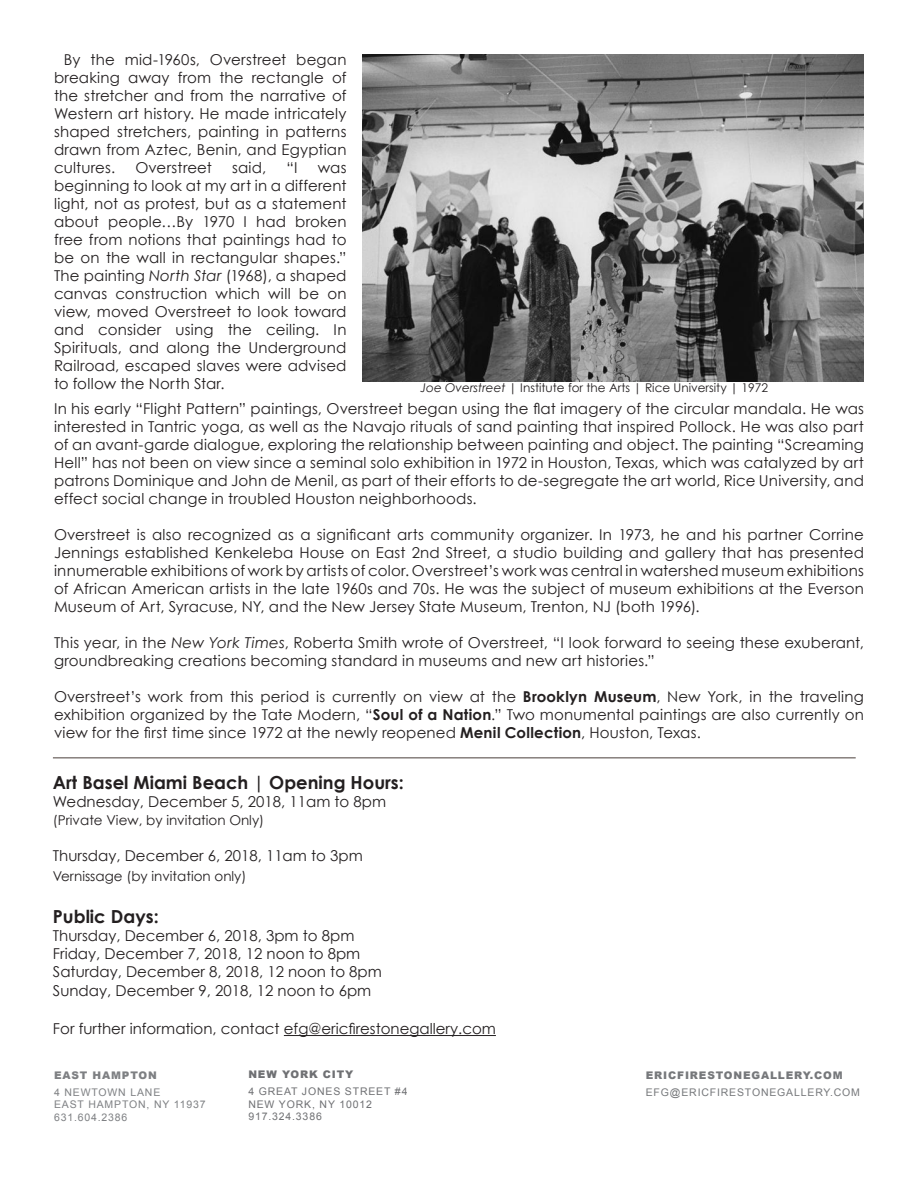
<style>
.page{position:relative;width:918px;height:1188px;background:#fff}
.page>*{position:absolute;margin:0;border:0;box-sizing:border-box;transform-origin:0 0}
.t1{font:700 18px "Century Gothic";color:#231f20}
.t2{font:15px/18px "Century Gothic";color:#231f20;text-align:justify}
.t3{font:13.5px "Century Gothic";color:#231f20}
.t4{font:12px "Century Gothic";color:#231f20}
.t5{font:10.5px "Arial";letter-spacing:.08em;color:#6f7073}
.t6{font:10.5px "Arial";letter-spacing:.08em;color:#7e8083}
.t7{font:10.5px "Arial";letter-spacing:.08em;color:#76787b}
.t8{font:900 10.5px "Arial";letter-spacing:.08em;color:#76787b}
.t9{font:900 10.5px "Arial";letter-spacing:.08em;color:#7e8083}
.t10{font:900 10.5px "Arial";letter-spacing:.08em;color:#6f7073}
.s1{font-style:italic}
.s2{font-weight:700}
</style>
<div class="page">
<img style="left:363px;top:54px;width:501px;height:328px">
<hr style="left:284px;top:1035px;width:212px;height:1px;background:#231f20">
<hr style="left:53px;top:757px;width:803px;height:2px;background:#867f7c">
<p class="t2" style="left:54px;top:51px;width:294px;text-indent:10px">By the mid-1960s, Overstreet began breaking away from the rectangle of the stretcher and from the narrative of Western art history. He made intricately shaped stretchers, painting in patterns drawn from Aztec, Benin, and Egyptian cultures.</p>
<p class="t2" style="left:135px;top:159px;width:78px">Overstreet</p>
<p class="t2" style="left:232px;top:159px;width:36px">said,</p>
<p class="t2" style="left:286px;top:159px;width:13px">“I</p>
<p class="t2" style="left:54px;top:159px;width:294px;text-indent:264px">was beginning to look at my art in a different light, not as protest, but as a statement about people…By 1970 I had broken free from notions that paintings had to be on the wall in rectangular shapes.” The painting <span class="s1">North Star</span> (1968), a shaped canvas construction which will be on view, moved Overstreet to look toward and consider using the ceiling. In Spirituals, and along the Underground Railroad, escaped slaves were advised to follow the North Star.</p>
<p class="t2" style="left:54px;top:400px;width:812px">In his early “Flight Pattern” paintings, Overstreet began using the flat imagery of the circular mandala. He was interested in Tantric yoga, as well as the Navajo rituals of sand painting that inspired Pollock. He was also part of an avant-garde dialogue, exploring the relationship between painting and object. The painting “Screaming Hell” has not been on view since a seminal solo exhibition in 1972 in Houston, Texas, which was catalyzed by art patrons Dominique and John de Menil, as part of their efforts to de-segregate the art world, Rice University, and effect social change in troubled Houston neighborhoods.</p>
<p class="t2" style="left:54px;top:526px;width:812px">Overstreet is also recognized as a significant arts community organizer. In 1973, he and his partner Corrine Jennings established Kenkeleba House on East 2nd Street, a studio building and gallery that has presented innumerable exhibitions of work by artists of color. Overstreet’s work was central in watershed museum exhibitions of African American artists in the late 1960s and 70s. He was the subject of museum exhibitions at the Everson Museum of Art, Syracuse, NY, and the New Jersey State Museum, Trenton, NJ (both 1996).</p>
<p class="t2" style="left:54px;top:634px;width:811px">This year, in the <span class="s1">New York Times</span>, Roberta Smith wrote of Overstreet, “I look forward to seeing these exuberant, groundbreaking creations becoming standard in museums and new art histories.”</p>
<p class="t2" style="left:54px;top:688px;width:812px">Overstreet’s work from this period is currently on view at the <span class="s2">Brooklyn Museum</span>, New York, in the traveling exhibition organized by the Tate Modern, “<span class="s2">Soul of a Nation</span>.” Two monumental paintings are also currently on view for the first time since 1972 at the newly reopened <span class="s2">Menil Collection</span>, Houston, Texas.</p>
<p class="t4" style="left:420px;top:381px;width:349px"><span class="s1">Joe Overstreet |</span> Institute for the Arts | Rice University | 1972</p>
<p class="t1" style="left:53px;top:771px;width:353px">Art Basel Miami Beach | Opening Hours:</p>
<p class="t2" style="left:53px;top:793px;width:335px">Wednesday, December 5, 2018, 11am to 8pm</p>
<p class="t3" style="left:53px;top:812px;width:213px">(Private View, by invitation Only)</p>
<p class="t2" style="left:53px;top:847px;width:311px">Thursday, December 6, 2018, 11am to 3pm</p>
<p class="t3" style="left:53px;top:868px;width:195px">Vernissage (by invitation only)</p>
<p class="t1" style="left:53px;top:905px;width:107px">Public Days:</p>
<p class="t2" style="left:53px;top:926px;width:303px">Thursday, December 6, 2018, 3pm to 8pm</p>
<p class="t2" style="left:53px;top:944px;width:309px">Friday, December 7, 2018, 12 noon to 8pm</p>
<p class="t2" style="left:53px;top:962px;width:331px">Saturday, December 8, 2018, 12 noon to 8pm</p>
<p class="t2" style="left:53px;top:982px;width:320px">Sunday, December 9, 2018, 12 noon to 6pm</p>
<p class="t2" style="left:53px;top:1019px;width:445px">For further information, contact efg@ericfirestonegallery.com</p>
<p class="t9" style="left:54px;top:1068px;width:104px">EAST HAMPTON</p>
<p class="t6" style="left:54px;top:1085px;width:108px">4 NEWTOWN LANE</p>
<p class="t6" style="left:54px;top:1098px;width:153px">EAST HAMPTON, NY 11937</p>
<p class="t6" style="left:54px;top:1110px;width:75px">631.604.2386</p>
<p class="t10" style="left:248px;top:1067px;width:107px">NEW YORK CITY</p>
<p class="t5" style="left:248px;top:1084px;width:161px">4 GREAT JONES STREET #4</p>
<p class="t5" style="left:248px;top:1097px;width:125px">NEW YORK, NY 10012</p>
<p class="t5" style="left:248px;top:1110px;width:75px">917.324.3386</p>
<p class="t8" style="left:646px;top:1068px;width:198px">ERICFIRESTONEGALLERY.COM</p>
<p class="t7" style="left:646px;top:1085px;width:216px">EFG@ERICFIRESTONEGALLERY.COM</p>
</div>
